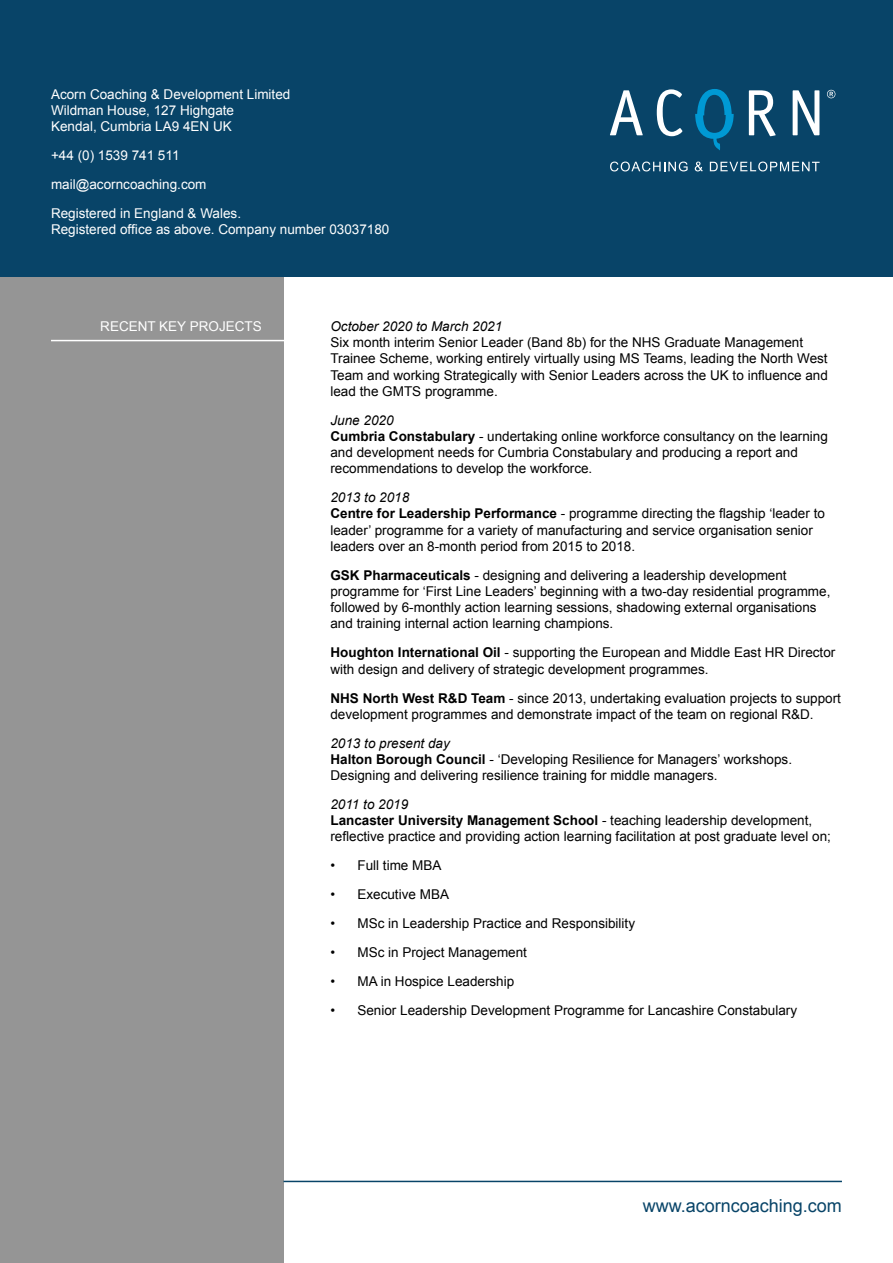
<style>
.page{position:relative;width:893px;height:1263px;background:#fff}
.page>*{position:absolute;margin:0;border:0;box-sizing:border-box;transform-origin:0 0}
.t1{font:18px "Arial";color:#084468}
.t2{font:13.5px/16.2px "Arial";color:#000}
.t3{font:13.5px/16.2px "Arial";color:#fff}
.t4{font:italic 13.5px "Arial";color:#000}
.s1{font-style:italic}
.s2{font-weight:700}
</style>
<div class="page">
<div style="left:0;top:0;width:283px;height:1263px;background:#959595"></div>
<div style="left:0;top:0;width:893px;height:276px;background:#084468"></div>
<svg style="left:610px;top:90px;width:33px;height:45px"></svg>
<svg style="left:657px;top:89px;width:25px;height:47px"></svg>
<svg style="left:749px;top:90px;width:27px;height:46px"></svg>
<svg style="left:695px;top:89px;width:39px;height:61px"></svg>
<svg style="left:793px;top:90px;width:26px;height:45px"></svg>
<svg style="left:827px;top:90px;width:8px;height:8px"></svg>
<svg style="left:610px;top:162px;width:78px;height:9px"></svg>
<svg style="left:695px;top:162px;width:8px;height:10px"></svg>
<svg style="left:710px;top:162px;width:110px;height:9px"></svg>
<hr style="left:51px;top:340px;width:236px;height:1px;background:#fff">
<hr style="left:283px;top:1181px;width:559px;height:1px;background:#084468">
<p class="t3" style="left:51px;top:86px;width:241px">Acorn Coaching &amp; Development Limited<br>Wildman House, 127 Highgate<br>Kendal, Cumbria LA9 4EN UK</p>
<p class="t3" style="left:51px;top:141px;width:192px;line-height:29px">+44 (0) 1539 741 511 mail@acorncoaching.com<br>Registered in England &amp; Wales.</p>
<p class="t3" style="left:51px;top:222px;width:340px">Registered office as above. Company number 03037180</p>
<p class="t3" style="left:100px;top:319px;width:163px">RECENT KEY PROJECTS</p>
<p class="t4" style="left:330px;top:317px;width:173px">October 2020 to March 2021</p>
<p class="t2" style="left:330px;top:334px;width:499px">Six month interim Senior Leader (Band 8b) for the NHS Graduate Management Trainee Scheme, working entirely virtually using MS Teams, leading the North West Team and working Strategically with Senior Leaders across the UK to influence and lead the GMTS programme.</p>
<p class="t2" style="left:330px;top:412px;width:499px"><span class="s1">June 2020<br></span><span class="s2">Cumbria Constabulary</span> - undertaking online workforce consultancy on the learning and development needs for Cumbria Constabulary and producing a report and recommendations to develop the workforce.</p>
<p class="t2" style="left:330px;top:489px;width:496px"><span class="s1">2013 to 2018<br></span><span class="s2">Centre for Leadership Performance</span> - programme directing the flagship ‘leader to leader’ programme for a variety of manufacturing and service organisation senior leaders over an 8-month period from 2015 to 2018.</p>
<p class="t2" style="left:330px;top:567px;width:501px"><span class="s2">GSK Pharmaceuticals</span> - designing and delivering a leadership development programme for ‘First Line Leaders’ beginning with a two-day residential programme, followed by 6-monthly action learning sessions, shadowing external organisations and training internal action learning champions.</p>
<p class="t2" style="left:330px;top:645px;width:506px"><span class="s2">Houghton International Oil</span> - supporting the European and Middle East HR Director with design and delivery of strategic development programmes.</p>
<p class="t2" style="left:330px;top:690px;width:512px"><span class="s2">NHS North West R&amp;D Team</span> - since 2013, undertaking evaluation projects to support development programmes and demonstrate impact of the team on regional R&amp;D.</p>
<p class="t2" style="left:330px;top:735px;width:463px"><span class="s1">2013 to present day<br></span><span class="s2">Halton Borough Council</span> - ‘Developing Resilience for Managers’ workshops.<br>Designing and delivering resilience training for middle managers.</p>
<p class="t2" style="left:330px;top:796px;width:502px"><span class="s1">2011 to 2019<br></span><span class="s2">Lancaster University Management School</span> - teaching leadership development, reflective practice and providing action learning facilitation at post graduate level on;</p>
<p class="t2" style="left:330px;top:858px;width:113px">• Full time MBA</p>
<p class="t2" style="left:330px;top:887px;width:120px">• Executive MBA</p>
<p class="t2" style="left:330px;top:916px;width:306px">• MSc in Leadership Practice and Responsibility</p>
<p class="t2" style="left:330px;top:944px;width:198px">• MSc in Project Management</p>
<p class="t2" style="left:330px;top:973px;width:185px">• MA in Hospice Leadership</p>
<p class="t2" style="left:330px;top:1002px;width:468px">• Senior Leadership Development Programme for Lancashire Constabulary</p>
<h1 class="t1" style="left:643px;top:1194px;width:201px">www.acorncoaching.com</h1>
</div>
